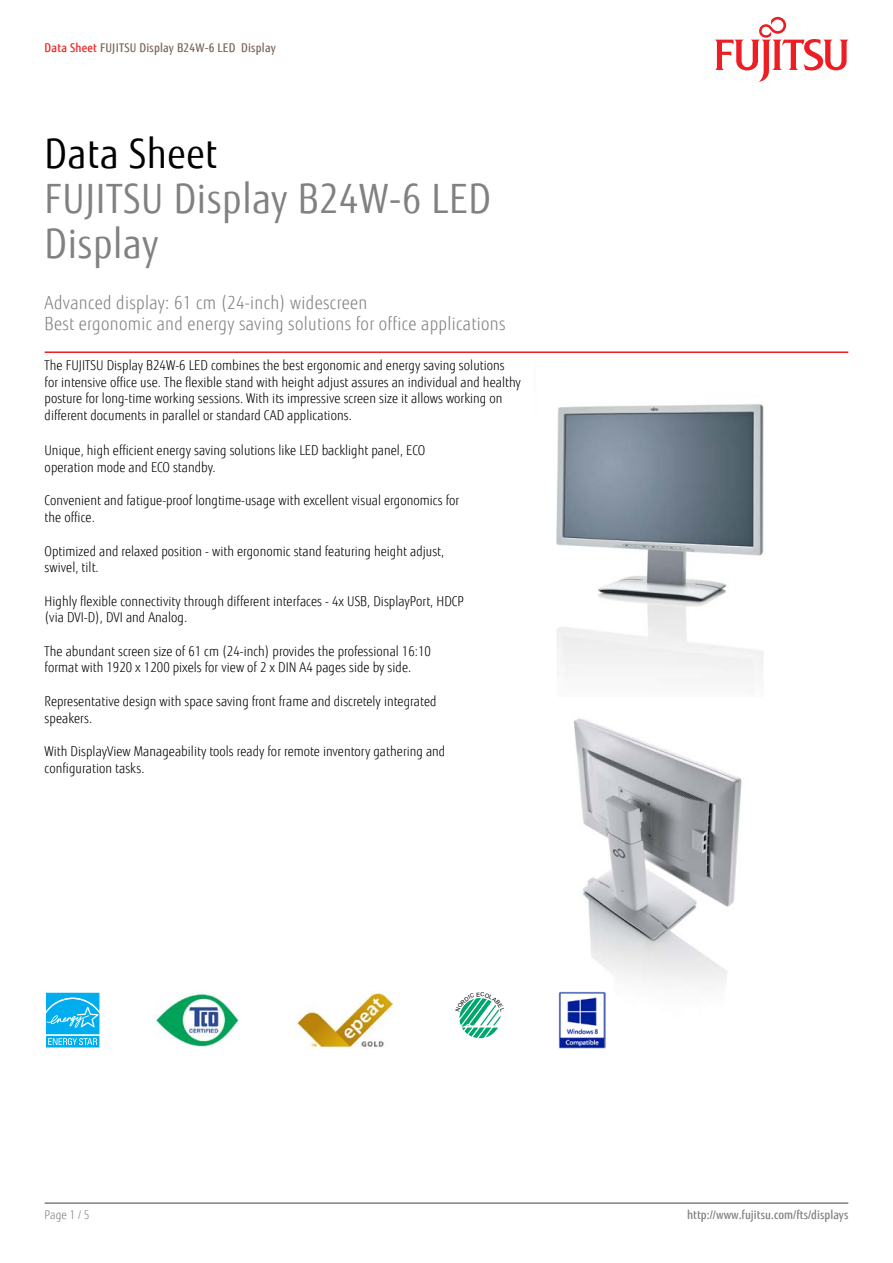
<style>
.page{position:relative;width:893px;height:1263px;background:#fff}
.page>*{position:absolute;margin:0;border:0;box-sizing:border-box;transform-origin:0 0}
.t1{font:40.5px/45px "Fujitsu Sans";letter-spacing:.02em;color:#818280;scale:.9 1}
.t2{font:40.5px "Fujitsu Sans";letter-spacing:.02em;color:#000;scale:.9 1}
.t3{font:300 18px/21px "Fujitsu Sans";letter-spacing:.02em;color:#818280;scale:.9 1}
.t4{font:300 13.5px/16.5px "Fujitsu Sans";letter-spacing:.005em;color:#000;scale:.9 1}
.t5{font:500 12px "Fujitsu Sans";letter-spacing:.02em;color:#79695e;scale:.9 1}
.t6{font:500 12px "Fujitsu Sans";letter-spacing:.005em;color:#818280;scale:.9 1}
.t7{font:300 12px "Fujitsu Sans";color:#818280;scale:.9 1}
.s1{color:#e92425}
</style>
<div class="page">
<hr style="left:45px;top:1202px;width:803px;height:2px;background:#818280">
<hr style="left:45px;top:351px;width:803px;height:2px;background:#ed1d24">
<svg style="left:715px;top:17px;width:133px;height:65px"></svg>
<img style="left:556px;top:404px;width:208px;height:275px">
<img style="left:558px;top:718px;width:184px;height:319px">
<div style="left:45px;top:991px;width:56px;height:44px;background:#bfeafa"></div>
<svg style="left:45px;top:993px;width:56px;height:55px"></svg>
<img style="left:154px;top:993px;width:85px;height:54px">
<img style="left:295px;top:991px;width:99px;height:58px">
<img style="left:559px;top:991px;width:46px;height:58px">
<svg style="left:459px;top:998px;width:42px;height:40px"></svg>
<p class="t5" style="left:45px;top:40px;width:258px"><span class="s1">Data Sheet</span> FUJITSU Display B24W-6 LED Display</p>
<h1 class="t2" style="left:45px;top:130px;width:193px">Data Sheet</h1>
<h1 class="t1" style="left:45px;top:177px;width:497px">FUJITSU Display B24W-6 LED<br>Display</h1>
<h2 class="t3" style="left:45px;top:292px;width:514px">Advanced display: 61 cm (24-inch) widescreen<br>Best ergonomic and energy saving solutions for office applications</h2>
<p class="t4" style="left:45px;top:357px;width:531px">The FUJITSU Display B24W-6 LED combines the best ergonomic and energy saving solutions for intensive office use. The flexible stand with height adjust assures an individual and healthy posture for long-time working sessions. With its impressive screen size it allows working on different documents in parallel or standard CAD applications.</p>
<p class="t4" style="left:45px;top:442px;width:424px">Unique, high efficient energy saving solutions like LED backlight panel, ECO operation mode and ECO standby.</p>
<p class="t4" style="left:45px;top:493px;width:462px">Convenient and fatigue-proof longtime-usage with excellent visual ergonomics for the office.</p>
<p class="t4" style="left:45px;top:543px;width:445px">Optimized and relaxed position - with ergonomic stand featuring height adjust, swivel, tilt.</p>
<p class="t4" style="left:45px;top:593px;width:467px">Highly flexible connectivity through different interfaces - 4x USB, DisplayPort, HDCP (via DVI-D), DVI and Analog.</p>
<p class="t4" style="left:45px;top:643px;width:431px">The abundant screen size of 61 cm (24-inch) provides the professional 16:10 format with 1920 x 1200 pixels for view of 2 x DIN A4 pages side by side.</p>
<p class="t4" style="left:45px;top:693px;width:437px">Representative design with space saving front frame and discretely integrated speakers.</p>
<p class="t4" style="left:45px;top:743px;width:447px">With DisplayView Manageability tools ready for remote inventory gathering and configuration tasks.</p>
<p class="t7" style="left:45px;top:1208px;width:51px">Page 1 / 5</p>
<p class="t6" style="left:687px;top:1208px;width:181px">http://www.fujitsu.com/fts/displays</p>
</div>
